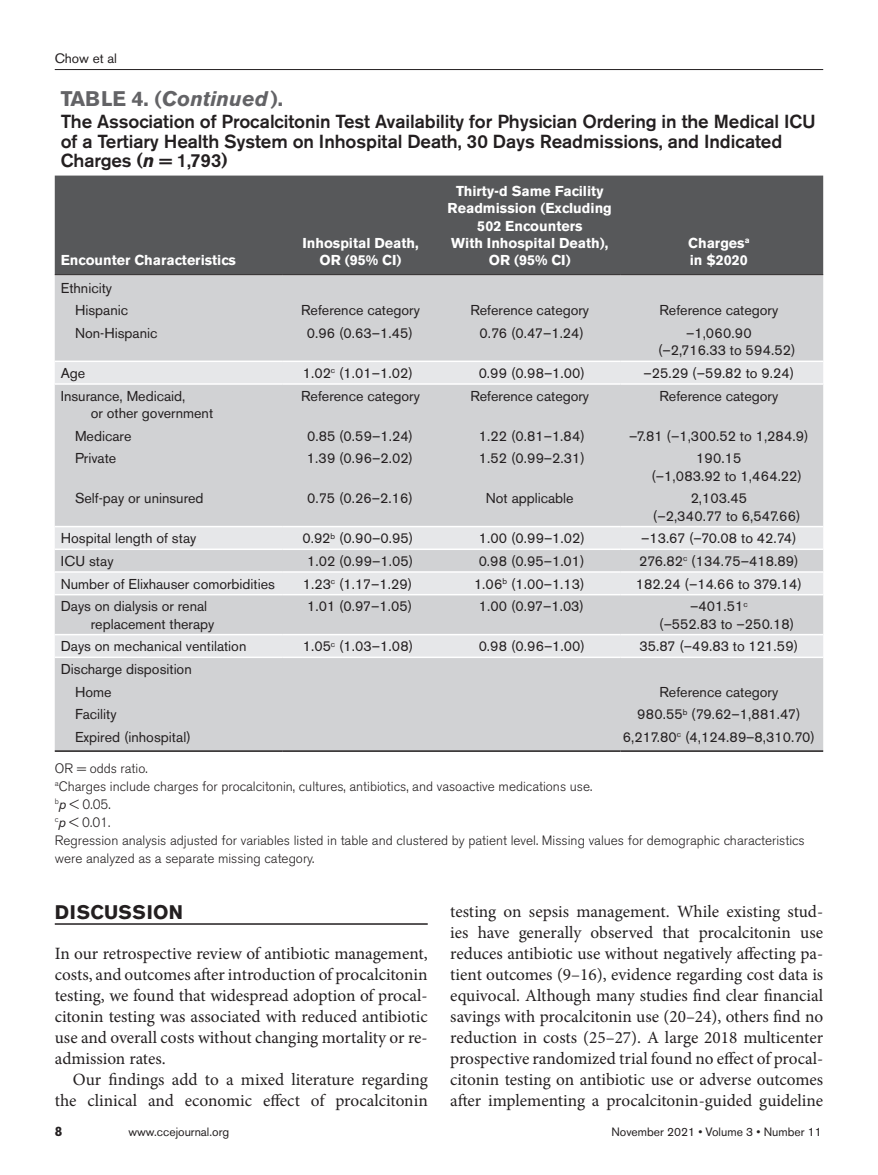
<style>
.page{position:relative;width:878px;height:1175px;background:#fff}
.page>*{position:absolute;margin:0;border:0;box-sizing:border-box;transform-origin:0 0}
.t1{font:700 21px "Akzidenz Grotesk BE";color:#636366}
.t2{font:700 19.5px "Akzidenz Grotesk BE";letter-spacing:.02em;color:#231f20}
.t3{font:500 18.75px/19.5px "Akzidenz Grotesk BE";letter-spacing:-.005em;color:#231f20}
.t4{font:17.25px/21px "Minion Pro";color:#231f20;text-align:justify}
.t5{font:14.25px/17.2px "Akzidenz Grotesk BE";color:#231f20}
.t6{font:700 14.25px/17.2px "Akzidenz Grotesk BE";color:#fff;text-align:center}
.t7{font:300 13.5px/18px "Akzidenz Grotesk BE";color:#231f20}
.t8{font:13.5px "Akzidenz Grotesk BE";color:#231f20}
.t9{font:700 13.5px "Akzidenz Grotesk BE";color:#231f20}
.t10{font:12px "Akzidenz Grotesk BE";color:#231f20}
.s1{font-style:italic}
.s2{font-weight:700;font-style:italic}
.s3{font-weight:400;font-style:italic}
</style>
<div class="page">
<hr style="left:55px;top:69px;width:768px;height:1px;background:#231f20">
<div style="left:55px;top:276px;width:768px;height:474px;background:#d1d2d4"></div>
<svg style="left:55px;top:362px;width:768px;height:294px;fill:#d1d2d4"></svg>
<hr style="left:55px;top:360px;width:227px;height:2px;background:#fff">
<hr style="left:282px;top:360px;width:163px;height:2px;background:#fff">
<hr style="left:445px;top:360px;width:175px;height:2px;background:#fff">
<hr style="left:620px;top:360px;width:203px;height:2px;background:#fff">
<hr style="left:55px;top:383px;width:227px;height:2px;background:#fff">
<hr style="left:282px;top:383px;width:163px;height:2px;background:#fff">
<hr style="left:445px;top:383px;width:175px;height:2px;background:#fff">
<hr style="left:620px;top:383px;width:203px;height:2px;background:#fff">
<hr style="left:55px;top:526px;width:227px;height:1px;background:#fff">
<hr style="left:282px;top:526px;width:163px;height:1px;background:#fff">
<hr style="left:445px;top:526px;width:175px;height:1px;background:#fff">
<hr style="left:620px;top:526px;width:203px;height:1px;background:#fff">
<hr style="left:55px;top:548px;width:227px;height:2px;background:#fff">
<hr style="left:282px;top:548px;width:163px;height:2px;background:#fff">
<hr style="left:445px;top:548px;width:175px;height:2px;background:#fff">
<hr style="left:620px;top:548px;width:203px;height:2px;background:#fff">
<hr style="left:55px;top:571px;width:227px;height:1px;background:#fff">
<hr style="left:282px;top:571px;width:163px;height:1px;background:#fff">
<hr style="left:445px;top:571px;width:175px;height:1px;background:#fff">
<hr style="left:620px;top:571px;width:203px;height:1px;background:#fff">
<hr style="left:55px;top:594px;width:227px;height:1px;background:#fff">
<hr style="left:282px;top:594px;width:163px;height:1px;background:#fff">
<hr style="left:445px;top:594px;width:175px;height:1px;background:#fff">
<hr style="left:620px;top:594px;width:203px;height:1px;background:#fff">
<hr style="left:55px;top:634px;width:227px;height:1px;background:#fff">
<hr style="left:282px;top:634px;width:163px;height:1px;background:#fff">
<hr style="left:445px;top:634px;width:175px;height:1px;background:#fff">
<hr style="left:620px;top:634px;width:203px;height:1px;background:#fff">
<hr style="left:55px;top:656px;width:227px;height:2px;background:#fff">
<hr style="left:282px;top:656px;width:163px;height:2px;background:#fff">
<hr style="left:445px;top:656px;width:175px;height:2px;background:#fff">
<hr style="left:620px;top:656px;width:203px;height:2px;background:#fff">
<hr style="left:55px;top:750px;width:227px;height:2px;background:#231f20">
<hr style="left:282px;top:750px;width:163px;height:2px;background:#231f20">
<hr style="left:445px;top:750px;width:175px;height:2px;background:#231f20">
<hr style="left:620px;top:750px;width:203px;height:2px;background:#231f20">
<div style="left:55px;top:176px;width:768px;height:98px;background:#57585a"></div>
<hr style="left:55px;top:274px;width:227px;height:1px;background:#231f20">
<hr style="left:282px;top:274px;width:163px;height:1px;background:#231f20">
<hr style="left:445px;top:274px;width:175px;height:1px;background:#231f20">
<hr style="left:620px;top:274px;width:203px;height:1px;background:#231f20">
<hr style="left:55px;top:923px;width:373px;height:1px;background:#231f20">
<p class="t8" style="left:55px;top:50px;width:64px">Chow et al</p>
<h1 class="t1" style="left:61px;top:86px;width:224px">TABLE 4. (<span class="s1">Continued</span>).</h1>
<h3 class="t3" style="left:61px;top:112px;width:756px">The Association of Procalcitonin Test Availability for Physician Ordering in the Medical ICU of a Tertiary Health System on Inhospital Death, 30 Days Readmissions, and Indicated<br>Charges (<span class="s2">n</span> = 1,793)</h3>
<p class="t6" style="left:61px;top:251px;width:177px">Encounter Characteristics</p>
<p class="t5" style="left:75px;top:276px;width:55px;line-height:22.6px;text-indent:-14px">Ethnicity<br>Hispanic</p>
<p class="t6" style="left:302px;top:234px;width:118px">Inhospital Death,<br>OR (95% CI)</p>
<p class="t6" style="left:447px;top:182px;width:166px">Thirty-d Same Facility<br>Readmission (Excluding<br>502 Encounters<br>With Inhospital Death),<br>OR (95% CI)</p>
<p class="t6" style="left:688px;top:234px;width:63px;text-align:left">Charges<sup>a </sup>in $2020</p>
<p class="t5" style="left:301px;top:302px;width:120px">Reference category</p>
<p class="t5" style="left:470px;top:302px;width:120px">Reference category</p>
<p class="t5" style="left:659px;top:302px;width:120px">Reference category</p>
<p class="t5" style="left:75px;top:324px;width:84px">Non-Hispanic</p>
<p class="t5" style="left:307px;top:324px;width:107px">0.96 (0.63–1.45)</p>
<p class="t5" style="left:479px;top:324px;width:106px">0.76 (0.47–1.24)</p>
<p class="t5" style="left:658px;top:324px;width:139px;text-indent:28px">–1,060.90 (–2,716.33 to 594.52)</p>
<p class="t5" style="left:61px;top:364px;width:26px">Age</p>
<p class="t5" style="left:303px;top:364px;width:111px">1.02<sup>c</sup> (1.01–1.02)</p>
<p class="t5" style="left:478px;top:364px;width:108px">0.99 (0.98–1.00)</p>
<p class="t5" style="left:643px;top:364px;width:152px">–25.29 (–59.82 to 9.24)</p>
<p class="t5" style="left:91px;top:387px;width:124px;text-indent:-30px">Insurance, Medicaid,<br>or other government</p>
<p class="t5" style="left:301px;top:387px;width:120px">Reference category</p>
<p class="t5" style="left:470px;top:387px;width:120px">Reference category</p>
<p class="t5" style="left:659px;top:387px;width:120px">Reference category</p>
<p class="t5" style="left:75px;top:427px;width:58px">Medicare</p>
<p class="t5" style="left:307px;top:427px;width:107px">0.85 (0.59–1.24)</p>
<p class="t5" style="left:479px;top:427px;width:107px">1.22 (0.81–1.84)</p>
<p class="t5" style="left:629px;top:427px;width:181px">–7.81 (–1,300.52 to 1,284.9)</p>
<p class="t5" style="left:75px;top:450px;width:43px">Private</p>
<p class="t5" style="left:307px;top:450px;width:108px">1.39 (0.96–2.02)</p>
<p class="t5" style="left:479px;top:450px;width:107px">1.52 (0.99–2.31)</p>
<p class="t5" style="left:651px;top:450px;width:152px;text-indent:45px">190.15 (–1,083.92 to 1,464.22)</p>
<p class="t5" style="left:75px;top:490px;width:130px">Self-pay or uninsured</p>
<p class="t5" style="left:307px;top:490px;width:107px">0.75 (0.26–2.16)</p>
<p class="t5" style="left:486px;top:490px;width:89px">Not applicable</p>
<p class="t5" style="left:653px;top:490px;width:149px;text-indent:38px">2,103.45 (–2,340.77 to 6,547.66)</p>
<p class="t5" style="left:61px;top:529px;width:137px">Hospital length of stay</p>
<p class="t5" style="left:302px;top:529px;width:112px">0.92<sup>b</sup> (0.90–0.95)</p>
<p class="t5" style="left:479px;top:529px;width:107px">1.00 (0.99–1.02)</p>
<p class="t5" style="left:641px;top:529px;width:157px">–13.67 (–70.08 to 42.74)</p>
<p class="t5" style="left:61px;top:552px;width:54px">ICU stay</p>
<p class="t5" style="left:307px;top:552px;width:107px">1.02 (0.99–1.05)</p>
<p class="t5" style="left:478px;top:552px;width:107px">0.98 (0.95–1.01)</p>
<p class="t5" style="left:639px;top:552px;width:161px">276.82<sup>c</sup> (134.75–418.89)</p>
<p class="t5" style="left:61px;top:575px;width:216px">Number of Elixhauser comorbidities</p>
<p class="t5" style="left:303px;top:575px;width:111px">1.23<sup>c</sup> (1.17–1.29)</p>
<p class="t5" style="left:474px;top:575px;width:112px">1.06<sup>b</sup> (1.00–1.13)</p>
<p class="t5" style="left:636px;top:575px;width:167px">182.24 (–14.66 to 379.14)</p>
<p class="t5" style="left:91px;top:598px;width:125px;text-indent:-30px">Days on dialysis or renal replacement therapy</p>
<p class="t5" style="left:307px;top:598px;width:107px">1.01 (0.97–1.05)</p>
<p class="t5" style="left:479px;top:598px;width:107px">1.00 (0.97–1.03)</p>
<p class="t5" style="left:659px;top:598px;width:137px;text-indent:31px">–401.51<sup>c </sup>(–552.83 to –250.18)</p>
<p class="t5" style="left:61px;top:637px;width:187px">Days on mechanical ventilation</p>
<p class="t5" style="left:303px;top:637px;width:112px">1.05<sup>c</sup> (1.03–1.08)</p>
<p class="t5" style="left:478px;top:637px;width:108px">0.98 (0.96–1.00)</p>
<p class="t5" style="left:639px;top:637px;width:160px">35.87 (–49.83 to 121.59)</p>
<p class="t5" style="left:75px;top:657px;width:118px;line-height:22.6px;text-indent:-14px">Discharge disposition<br>Home</p>
<p class="t5" style="left:659px;top:683px;width:120px">Reference category</p>
<p class="t5" style="left:75px;top:706px;width:43px">Facility</p>
<p class="t5" style="left:637px;top:706px;width:165px">980.55<sup>b</sup> (79.62–1,881.47)</p>
<p class="t5" style="left:75px;top:728px;width:117px">Expired (inhospital)</p>
<p class="t5" style="left:623px;top:728px;width:193px">6,217.80<sup>c</sup> (4,124.89–8,310.70)</p>
<p class="t7" style="left:55px;top:759px;width:751px">OR = odds ratio.<br><sup>a</sup>Charges include charges for procalcitonin, cultures, antibiotics, and vasoactive medications use.<br><sup>b</sup><span class="s3">p</span> &lt; 0.05.<br><sup>c</sup><span class="s3">p</span> &lt; 0.01.<br>Regression analysis adjusted for variables listed in table and clustered by patient level. Missing values for demographic characteristics were analyzed as a separate missing category.</p>
<h2 class="t2" style="left:55px;top:900px;width:130px">DISCUSSION</h2>
<p class="t4" style="left:55px;top:943px;width:374px">In our retrospective review of antibiotic management, costs, and outcomes after introduction of procalcitonin testing, we found that widespread adoption of procal&shy;citonin testing was associated with reduced antibiotic use and overall costs without changing mortality or re&shy;admission rates.</p>
<p class="t4" style="left:55px;top:1069px;width:374px;text-align:right">Our findings add to a mixed literature regarding the clinical and economic effect of procalcitonin</p>
<p class="t4" style="left:450px;top:900px;width:374px">testing on sepsis management. While existing stud&shy;ies have generally observed that procalcitonin use reduces antibiotic use without negatively affecting pa&shy;tient outcomes (9–16), evidence regarding cost data is equivocal. Although many studies find clear financial savings with procalcitonin use (20–24), others find no reduction in costs (25–27). A large 2018 multicenter prospective randomized trial found no effect of procal&shy;citonin testing on antibiotic use or adverse outcomes after implementing a procalcitonin-guided guideline</p>
<p class="t9" style="left:55px;top:1123px;width:9px">8</p>
<p class="t10" style="left:128px;top:1125px;width:102px">www.ccejournal.org</p>
<p class="t10" style="left:611px;top:1125px;width:212px">November 2021 • Volume 3 • Number 11</p>
</div>
